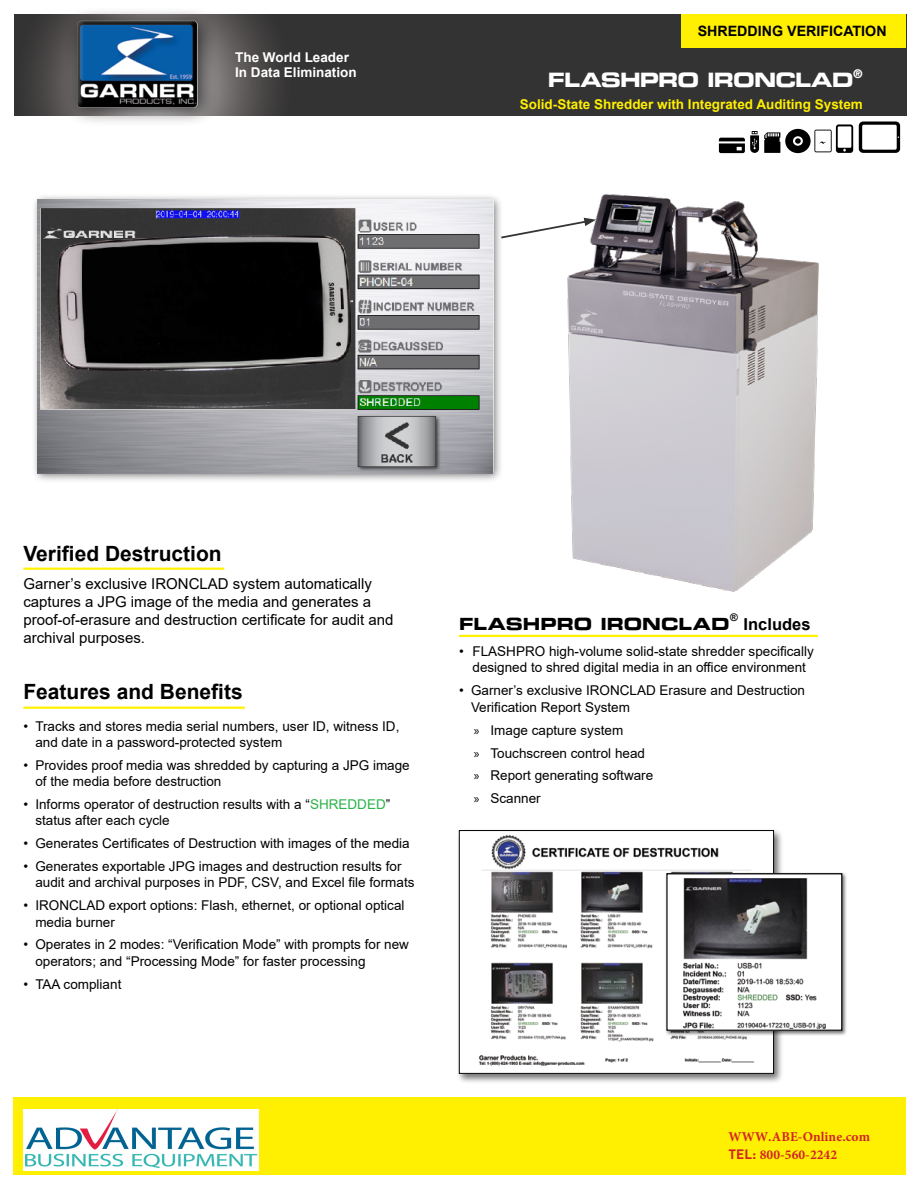
<style>
.page{position:relative;width:918px;height:1188px;background:#fff}
.page>*{position:absolute;margin:0;border:0;box-sizing:border-box;transform-origin:0 0}
.t1{font:700 21px "Arial";color:#000}
.t2{font:19.5px "Eurostile Bold Extended Two";letter-spacing:-.045em;color:#fff}
.t3{font:16.5px "Eurostile Bold Extended Two";color:#000}
.t4{font:700 16.5px "Arial";color:#000}
.t5{font:15px/18px "Arial";color:#000}
.t6{font:700 14.25px "Arial";color:#000}
.t7{font:13.5px/16.2px "Arial";color:#000}
.t8{font:700 13.5px "Arial";color:#ffef00}
.t9{font:700 13.5px/17.5px "Minion Pro";letter-spacing:.005em;color:#d1232a}
.t10{font:700 13.5px/15px "Arial";color:#fff}
.t11{font:12px "Eurostile Bold Extended Two";color:#fff}
.t12{font:700 10.5px "Arial";color:#000}
.s1{color:#2cb34a}
.s2{font-family:"Myriad Pro"}
.s3{font-family:"DIN"}
</style>
<div class="page">
<img style="left:14px;top:14px;width:892px;height:101px">
<div style="left:682px;top:14px;width:224px;height:34px;background:#ffef00"></div>
<div style="left:64px;top:7px;width:154px;height:120px;background:#000;opacity:.67"></div>
<div style="left:70px;top:14px;width:129px;height:96px;background:#fff;opacity:.54"></div>
<img style="left:567px;top:194px;width:252px;height:398px">
<div style="left:457px;top:828px;width:327px;height:256px;background:#000;opacity:.55"></div>
<img style="left:461px;top:832px;width:311px;height:240px">
<div style="left:459px;top:830px;width:315px;height:244px;border:1px solid #000"></div>
<div style="left:665px;top:871px;width:182px;height:165px;background:#000;opacity:.55"></div>
<img style="left:668px;top:875px;width:172px;height:154px">
<div style="left:666px;top:873px;width:176px;height:158px;border:1px solid #000"></div>
<hr style="left:23px;top:707px;width:222px;height:2px;background:#fff200">
<hr style="left:459px;top:635px;width:359px;height:2px;background:#fff200">
<svg style="left:859px;top:122px;width:41px;height:31px"></svg>
<svg style="left:719px;top:124px;width:134px;height:29px"></svg>
<svg style="left:503px;top:218px;width:93px;height:22px"></svg>
<hr style="left:23px;top:568px;width:201px;height:2px;background:#fff200">
<div style="left:32px;top:194px;width:471px;height:289px;background:#000;opacity:.53"></div>
<img style="left:38px;top:200px;width:455px;height:273px">
<div style="left:13px;top:1097px;width:892px;height:78px;background:#ffef00"></div>
<img style="left:24px;top:1110px;width:234px;height:60px">
<p class="t10" style="left:235px;top:50px;width:123px">The World Leader<br>In Data Elimination</p>
<p class="t6" style="left:698px;top:21px;width:190px">SHREDDING VERIFICATION</p>
<h2 class="t2" style="left:548px;top:66px;width:307px">FLASHPRO IRONCLAD</h2>
<p class="t11" style="left:853px;top:65px;width:11px">®</p>
<p class="t8" style="left:520px;top:95px;width:345px">Solid-State Shredder with Integrated Auditing System</p>
<h1 class="t1" style="left:23px;top:538px;width:200px">Verified Destruction</h1>
<p class="t5" style="left:23px;top:574px;width:372px">Garner’s exclusive IRONCLAD system automatically captures a JPG image of the media and generates a proof-of-erasure and destruction certificate for audit and archival purposes.</p>
<h1 class="t1" style="left:23px;top:677px;width:221px">Features and Benefits</h1>
<p class="t7" style="left:35px;top:718px;width:366px;text-indent:-12px">• Tracks and stores media serial numbers, user ID, witness ID, and date in a password-protected system</p>
<p class="t7" style="left:35px;top:757px;width:376px;text-indent:-12px">• Provides proof media was shredded by capturing a JPG image of the media before destruction</p>
<p class="t7" style="left:35px;top:796px;width:356px;text-indent:-12px">• Informs operator of destruction results with a “<span class="s1">SHREDDED</span>” status after each cycle</p>
<p class="t7" style="left:23px;top:835px;width:388px">• Generates Certificates of Destruction with images of the media</p>
<p class="t7" style="left:35px;top:858px;width:381px;text-indent:-12px">• Generates exportable JPG images and destruction results for audit and archival purposes in PDF, CSV, and Excel file formats</p>
<p class="t7" style="left:35px;top:897px;width:371px;text-indent:-12px">• IRONCLAD export options: Flash, ethernet, or optional optical media burner</p>
<p class="t7" style="left:35px;top:937px;width:375px;text-indent:-12px">• Operates in 2 modes: “Verification Mode” with prompts for new operators; and “Processing Mode” for faster processing</p>
<p class="t7" style="left:23px;top:976px;width:100px">• TAA compliant</p>
<p class="t3" style="left:459px;top:613px;width:272px">FLASHPRO IRONCLAD</p>
<p class="t12" style="left:730px;top:610px;width:9px">®</p>
<p class="t4" style="left:744px;top:613px;width:68px">Includes</p>
<p class="t7" style="left:459px;top:643px;width:356px;text-align:center">• FLASHPRO high-volume solid-state shredder specifically designed to shred digital media in an office environment</p>
<p class="t7" style="left:471px;top:682px;width:336px;text-indent:-12px">• Garner’s exclusive IRONCLAD Erasure and Destruction<br>Verification Report System</p>
<p class="t7" style="left:474px;top:718px;width:181px;line-height:23px"><span class="s2">»</span> Image capture system<br><span class="s2">»</span> Touchscreen control head <span class="s2">»</span> Report generating software <span class="s2">»</span> Scanner</p>
<p class="t9" style="left:728px;top:1128px;width:143px">WWW.ABE-Online.com<br><span class="s3">TEL:</span> 800-560-2242</p>
</div>
